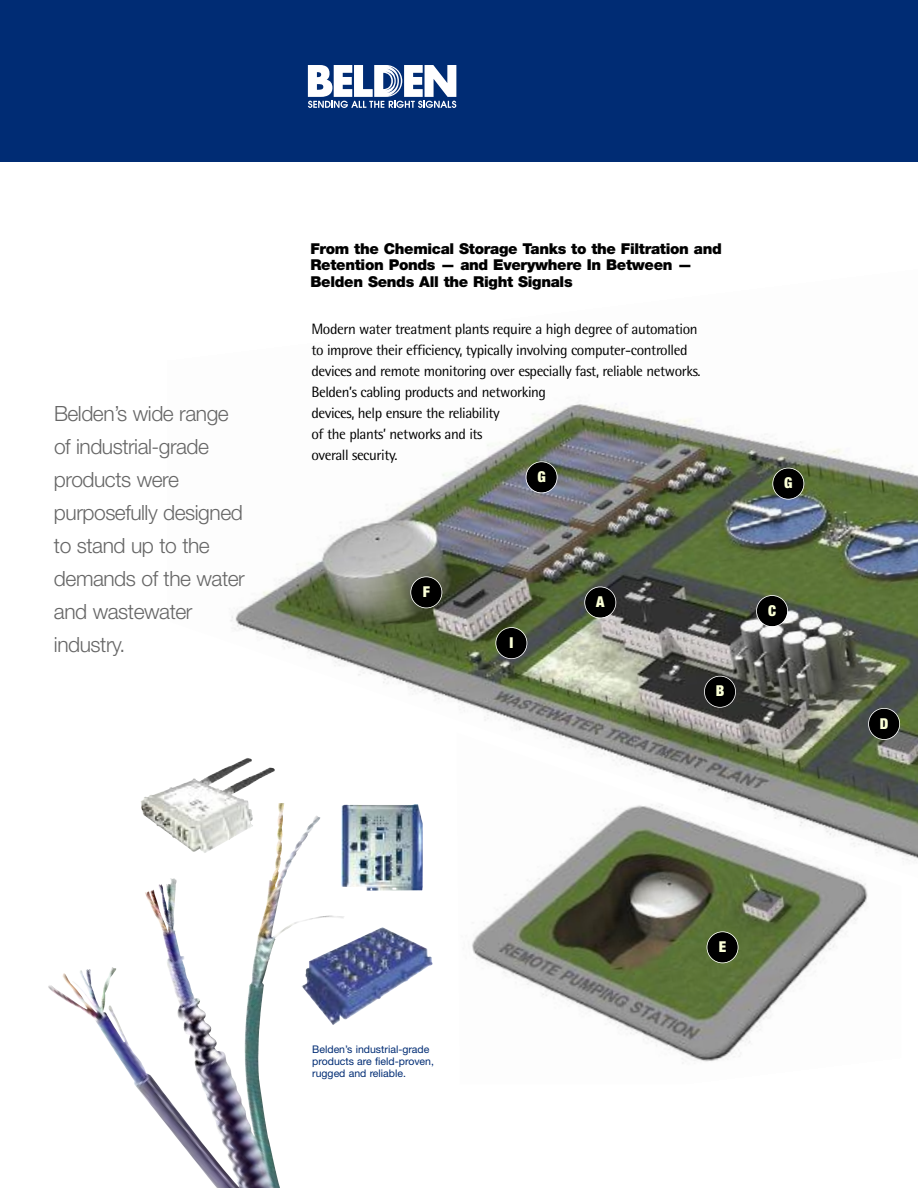
<style>
.page{position:relative;width:918px;height:1188px;background:#fff}
.page>*{position:absolute;margin:0;border:0;box-sizing:border-box;transform-origin:0 0}
.t1{font:21px/33px "Helvetica Neue Light TT";letter-spacing:-.02em;color:#666}
.t2{font:15px/21px "Rotis Semi Sans";letter-spacing:-.03em;color:#000}
.t3{font:900 15px/16.5px "Helvetica Neue";letter-spacing:-.02em;color:#000}
.t4{font:900 condensed 15px "Helvetica Neue";color:#fbffd7}
.t5{font:10.5px/12px "Helvetica Neue";color:#002c74}
</style>
<div class="page">
<svg style="left:492px;top:965px;width:318px;height:99px"></svg>
<img style="left:230px;top:402px;width:688px;height:563px">
<div style="left:0;top:0;width:918px;height:162px;background:#002c74"></div>
<svg style="left:308px;top:65px;width:148px;height:43px"></svg>
<img style="left:341px;top:804px;width:82px;height:87px">
<img style="left:48px;top:817px;width:297px;height:371px">
<div style="left:705px;top:677px;width:30px;height:30px;background:#000;border-radius:50%"></div>
<div style="left:704px;top:676px;width:32px;height:32px;border:2px solid #fff;border-radius:50%"></div>
<div style="left:585px;top:587px;width:31px;height:31px;background:#000;border-radius:50%"></div>
<div style="left:584px;top:587px;width:32px;height:31px;border:2px solid #fff;border-radius:50%"></div>
<div style="left:496px;top:628px;width:31px;height:30px;background:#000;border-radius:50%"></div>
<div style="left:495px;top:627px;width:32px;height:32px;border:2px solid #fff;border-radius:50%"></div>
<div style="left:757px;top:596px;width:30px;height:30px;background:#000;border-radius:50%"></div>
<div style="left:756px;top:595px;width:32px;height:32px;border:2px solid #fff;border-radius:50%"></div>
<div style="left:869px;top:709px;width:30px;height:30px;background:#000;border-radius:50%"></div>
<div style="left:868px;top:708px;width:32px;height:32px;border:2px solid #fff;border-radius:50%"></div>
<div style="left:411px;top:577px;width:31px;height:31px;background:#000;border-radius:50%"></div>
<div style="left:410px;top:576px;width:32px;height:32px;border:2px solid #fff;border-radius:50%"></div>
<div style="left:773px;top:468px;width:31px;height:31px;background:#000;border-radius:50%"></div>
<div style="left:772px;top:468px;width:32px;height:32px;border:2px solid #fff;border-radius:50%"></div>
<div style="left:526px;top:462px;width:31px;height:31px;background:#000;border-radius:50%"></div>
<div style="left:526px;top:461px;width:32px;height:32px;border:2px solid #fff;border-radius:50%"></div>
<img style="left:141px;top:758px;width:134px;height:95px">
<img style="left:302px;top:927px;width:131px;height:98px">
<div style="left:707px;top:932px;width:31px;height:31px;background:#000;border-radius:50%"></div>
<div style="left:707px;top:931px;width:31px;height:32px;border:2px solid #fff;border-radius:50%"></div>
<h1 class="t1" style="left:54px;top:396px;width:192px">Belden’s wide range of industrial-grade products were purposefully designed to stand up to the demands of the water and wastewater industry.</h1>
<p class="t3" style="left:310px;top:241px;width:413px">From the Chemical Storage Tanks to the Filtration and<br>Retention Ponds — and Everywhere In Between —<br>Belden Sends All the Right Signals</p>
<p class="t2" style="left:311px;top:320px;width:391px">Modern water treatment plants require a high degree of automation to improve their efficiency, typically involving computer-controlled devices and remote monitoring over especially fast, reliable networks.<br>Belden’s cabling products and networking<br>devices, help ensure the reliability<br>of the plants’ networks and its<br>overall security.</p>
<p class="t4" style="left:423px;top:586px;width:9px">F</p>
<p class="t4" style="left:537px;top:471px;width:10px">G</p>
<p class="t4" style="left:509px;top:637px;width:5px">I</p>
<p class="t4" style="left:596px;top:596px;width:10px">A</p>
<p class="t4" style="left:716px;top:686px;width:10px">B</p>
<p class="t4" style="left:784px;top:478px;width:10px">G</p>
<p class="t4" style="left:768px;top:605px;width:10px">C</p>
<p class="t5" style="left:312px;top:1043px;width:123px">Belden’s industrial-grade products are field-proven, rugged and reliable.</p>
<p class="t4" style="left:719px;top:941px;width:9px">E</p>
<p class="t4" style="left:880px;top:718px;width:10px">D</p>
</div>
